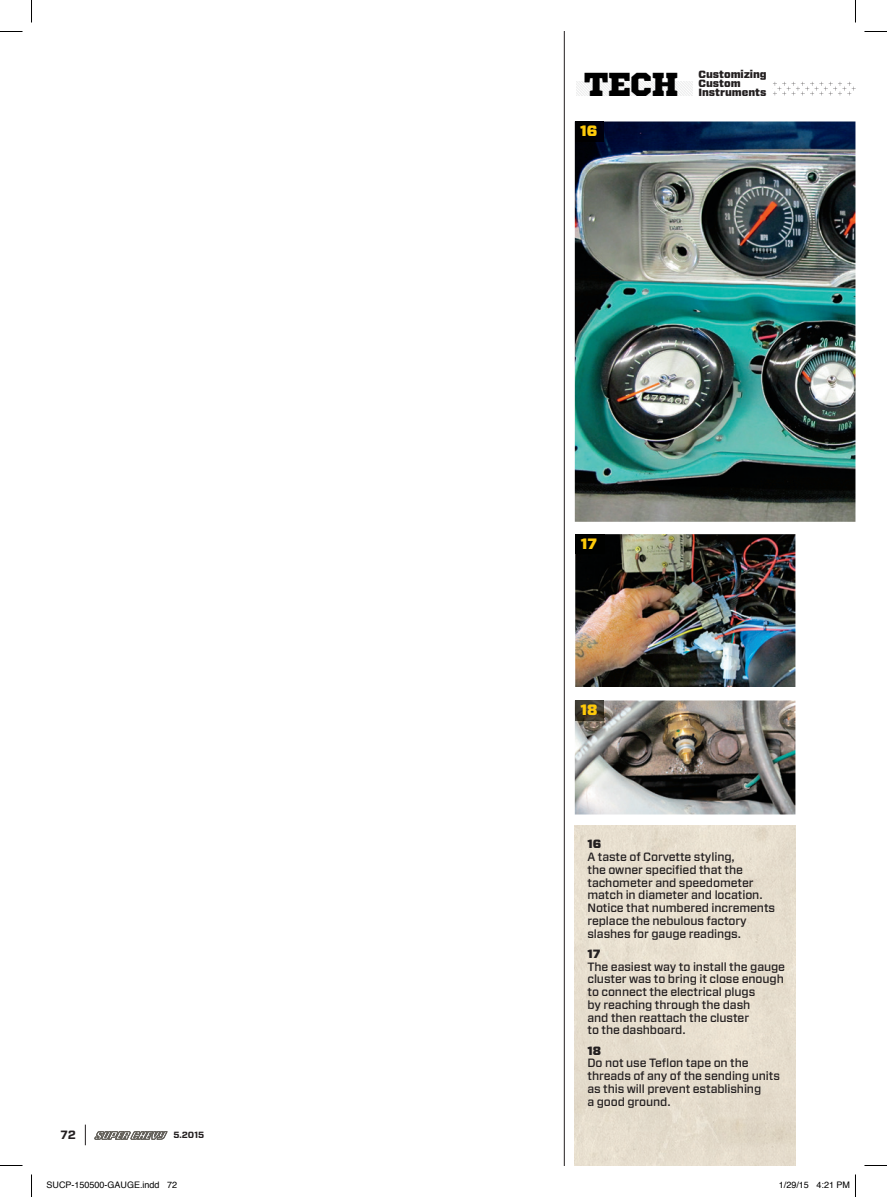
<style>
.page{position:relative;width:887px;height:1197px;background:#fff}
.page>*{position:absolute;margin:0;border:0;box-sizing:border-box;transform-origin:0 0}
.t1{font:33.15px "Sports World";color:#000}
.t2{font:900 15px "Forza";color:#feca0a}
.t3{font:500 12px/12.8px "Forza";letter-spacing:-.01em;color:#231f20}
.t4{font:900 12px "Forza";color:#231f20}
.t5{font:700 12px "Forza";color:#231f20}
.t6{font:900 10.5px/9px "Forza";letter-spacing:-.005em;color:#231f20}
.t7{font:9px "Helvetica";color:#000}
.t8{font:700 9px "Forza";color:#231f20}
</style>
<div class="page">
<svg style="left:94px;top:1131px;width:73px;height:9px"></svg>
<svg style="left:85px;top:1125px;width:1px;height:20px"></svg>
<svg style="left:576px;top:82px;width:116px;height:14px"></svg>
<svg style="left:773px;top:82px;width:82px;height:14px"></svg>
<hr style="left:564px;top:32px;width:1px;height:1134px;background:#231f20">
<div style="left:574px;top:825px;width:221px;height:341px;background:#e6dece"></div>
<img style="left:574px;top:700px;width:221px;height:114px">
<img style="left:575px;top:700px;width:29px;height:20px">
<img style="left:575px;top:534px;width:220px;height:153px">
<img style="left:575px;top:534px;width:29px;height:20px">
<img style="left:574px;top:122px;width:281px;height:400px">
<img style="left:575px;top:122px;width:29px;height:19px">
<svg style="left:0;top:31px;width:22px;height:1px"></svg>
<svg style="left:864px;top:31px;width:22px;height:1px"></svg>
<svg style="left:0;top:1165px;width:22px;height:1px"></svg>
<svg style="left:864px;top:1165px;width:22px;height:1px"></svg>
<svg style="left:31px;top:0;width:1px;height:22px"></svg>
<svg style="left:31px;top:1174px;width:1px;height:23px"></svg>
<svg style="left:855px;top:0;width:1px;height:22px"></svg>
<svg style="left:855px;top:1174px;width:1px;height:23px"></svg>
<h1 class="t1" style="left:584px;top:57px;width:96px">TECH</h1>
<p class="t6" style="left:698px;top:70px;width:70px">Customizing<br>Custom<br>Instruments</p>
<p class="t2" style="left:580px;top:121px;width:19px">16</p>
<p class="t2" style="left:581px;top:534px;width:18px">17</p>
<p class="t2" style="left:580px;top:700px;width:19px">18</p>
<p class="t5" style="left:60px;top:1127px;width:17px">72</p>
<p class="t8" style="left:173px;top:1129px;width:32px">5. 2015</p>
<p class="t4" style="left:587px;top:836px;width:15px">16</p>
<p class="t3" style="left:587px;top:851px;width:189px">A taste of Corvette styling,<br>the owner specified that the tachometer and speedometer match in diameter and location.<br>Notice that numbered increments replace the nebulous factory slashes for gauge readings.</p>
<p class="t4" style="left:587px;top:946px;width:15px">17</p>
<p class="t3" style="left:587px;top:960px;width:199px">The easiest way to install the gauge cluster was to bring it close enough to connect the electrical plugs<br>by reaching through the dash<br>and then reattach the cluster<br>to the dashboard.</p>
<p class="t4" style="left:587px;top:1042px;width:15px">18</p>
<p class="t3" style="left:587px;top:1057px;width:194px">Do not use Teflon tape on the threads of any of the sending units as this will prevent establishing<br>a good ground.</p>
<p class="t7" style="left:46px;top:1178px;width:132px">SUCP-150500-GAUGE.indd 72</p>
<p class="t7" style="left:778px;top:1178px;width:73px">1/29/15 4:21 PM</p>
</div>
